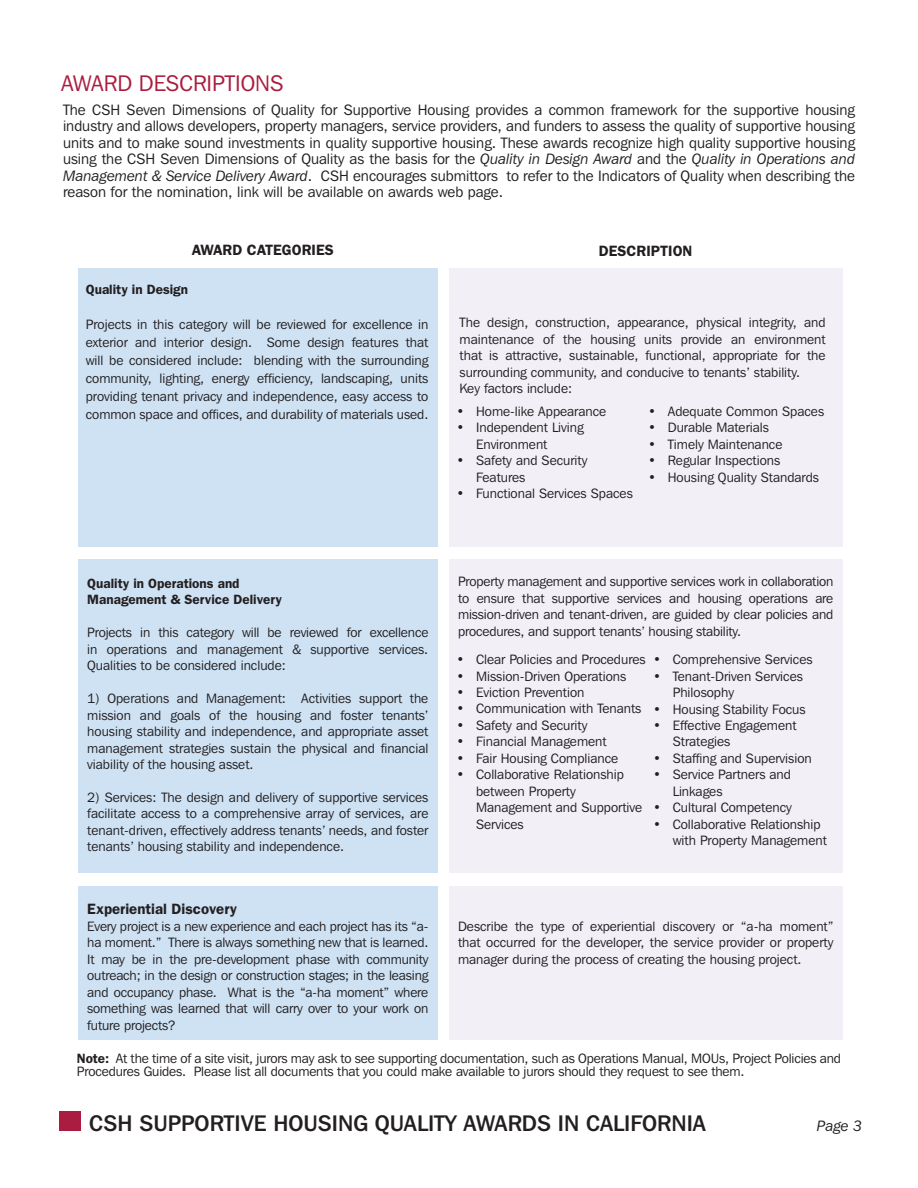
<style>
.page{position:relative;width:918px;height:1188px;background:#fff}
.page>*{position:absolute;margin:0;border:0;box-sizing:border-box;transform-origin:0 0}
.t1{font:500 22.5px "Franklin Gothic IT Cby BT";color:#231f20}
.t2{font:22.5px "Franklin Gothic IT Cby BT";color:#aa1d40}
.t3{font:15px/16.5px "Franklin Gothic IT Cby BT";color:#231f20;text-align:justify}
.t4{font:600 15px "Franklin Gothic";color:#231f20}
.t5{font:italic 15px "Franklin Gothic IT Cby BT";color:#231f20}
.t6{font:13.5px/16.5px "Franklin Gothic IT Cby BT";color:#231f20}
.t7{font:600 13.5px/16.5px "Franklin Gothic";color:#231f20}
.s1{font-style:italic}
.s2{font-family:"Franklin Gothic";font-weight:600}
</style>
<div class="page">
<div style="left:78px;top:268px;width:359px;height:279px;background:#cee2f4"></div>
<div style="left:449px;top:268px;width:393px;height:279px;background:#f2eff7"></div>
<div style="left:78px;top:560px;width:359px;height:313px;background:#cee2f4"></div>
<div style="left:449px;top:560px;width:393px;height:313px;background:#f2eff7"></div>
<div style="left:78px;top:886px;width:359px;height:153px;background:#cee2f4"></div>
<div style="left:449px;top:886px;width:393px;height:153px;background:#f2eff7"></div>
<div style="left:59px;top:1112px;width:22px;height:19px;background:#aa1d40"></div>
<h1 class="t2" style="left:61px;top:69px;width:224px">AWARD DESCRIPTIONS</h1>
<p class="t3" style="left:63px;top:101px;width:794px">The CSH Seven Dimensions of Quality for Supportive Housing provides a common framework for the supportive housing industry and allows developers, property managers, service providers, and funders to assess the quality of supportive housing units and to make sound investments in quality supportive housing. These awards recognize high quality supportive housing using the CSH Seven Dimensions of Quality as the basis for the <span class="s1">Quality in Design Award</span> and the <span class="s1">Quality in Operations and Management &amp; Service Delivery Award</span>. CSH encourages submittors to refer to the Indicators of Quality when describing the reason for the nomination, link will be available on awards web page.</p>
<p class="t4" style="left:192px;top:241px;width:144px">AWARD CATEGORIES</p>
<p class="t4" style="left:599px;top:242px;width:95px">DESCRIPTION</p>
<p class="t7" style="left:86px;top:282px;width:104px">Quality in Design</p>
<p class="t6" style="left:86px;top:315px;width:344px;line-height:18px;text-align:justify">Projects in this category will be reviewed for excellence in exterior and interior design. Some design features that will be considered include: blending with the surrounding community, lighting, energy efficiency, landscaping, units providing tenant privacy and independence, easy access to common space and offices, and durability of materials used.</p>
<p class="t6" style="left:460px;top:314px;width:368px">The design, construction, appearance, physical integrity, and maintenance of the housing units provide an environment that is attractive, sustainable, functional, appropriate for the surrounding community, and conducive to tenants’ stability.<br>Key factors include:</p>
<p class="t6" style="left:457px;top:403px;width:151px">• Home-like Appearance</p>
<p class="t6" style="left:476px;top:419px;width:109px;text-indent:-20px">• Independent Living<br>Environment</p>
<p class="t6" style="left:476px;top:452px;width:113px;text-indent:-20px">• Safety and Security<br>Features</p>
<p class="t6" style="left:457px;top:485px;width:178px">• Functional Services Spaces</p>
<p class="t6" style="left:648px;top:403px;width:177px">• Adequate Common Spaces</p>
<p class="t6" style="left:648px;top:419px;width:122px">• Durable Materials</p>
<p class="t6" style="left:648px;top:435px;width:136px">• Timely Maintenance</p>
<p class="t6" style="left:648px;top:452px;width:133px">• Regular Inspections</p>
<p class="t6" style="left:648px;top:468px;width:172px">• Housing Quality Standards</p>
<p class="t7" style="left:87px;top:575px;width:196px">Quality in Operations and<br>Management &amp; Service Delivery</p>
<p class="t6" style="left:87px;top:624px;width:343px;text-align:justify">Projects in this category will be reviewed for excellence in operations and management &amp; supportive services.<br>Qualities to be considered include:</p>
<p class="t6" style="left:87px;top:690px;width:343px;text-align:justify">1) Operations and Management: Activities support the mission and goals of the housing and foster tenants’ housing stability and independence, and appropriate asset management strategies sustain the physical and financial viability of the housing asset.</p>
<p class="t6" style="left:87px;top:789px;width:343px;text-align:justify">2) Services: The design and delivery of supportive services facilitate access to a comprehensive array of services, are tenant-driven, effectively address tenants’ needs, and foster tenants’ housing stability and independence.</p>
<p class="t4" style="left:87px;top:900px;width:151px">Experiential Discovery</p>
<p class="t6" style="left:87px;top:917px;width:343px;text-align:justify">Every project is a new experience and each project has its “a&shy;ha moment.” There is always something new that is learned.<br>It may be in the pre-development phase with community outreach; in the design or construction stages; in the leasing and occupancy phase. What is the “a-ha moment” where something was learned that will carry over to your work on future projects?</p>
<p class="t6" style="left:458px;top:573px;width:377px;text-align:justify">Property management and supportive services work in collaboration to ensure that supportive services and housing operations are mission-driven and tenant-driven, are guided by clear policies and procedures, and support tenants’ housing stability.</p>
<p class="t6" style="left:457px;top:651px;width:191px">• Clear Policies and Procedures</p>
<p class="t6" style="left:457px;top:667px;width:171px">• Mission-Driven Operations</p>
<p class="t6" style="left:457px;top:684px;width:129px">• Eviction Prevention</p>
<p class="t6" style="left:457px;top:700px;width:186px">• Communication with Tenants</p>
<p class="t6" style="left:457px;top:717px;width:132px">• Safety and Security</p>
<p class="t6" style="left:457px;top:733px;width:152px">• Financial Management</p>
<p class="t6" style="left:457px;top:750px;width:163px">• Fair Housing Compliance</p>
<p class="t6" style="left:476px;top:766px;width:168px;text-indent:-19px">• Collaborative Relationship between Property<br>Management and Supportive<br>Services</p>
<p class="t6" style="left:653px;top:651px;width:161px">• Comprehensive Services</p>
<p class="t6" style="left:673px;top:667px;width:132px;text-indent:-19px">• Tenant-Driven Services<br>Philosophy</p>
<p class="t6" style="left:653px;top:700px;width:154px">• Housing Stability Focus</p>
<p class="t6" style="left:673px;top:717px;width:125px;text-indent:-19px">• Effective Engagement<br>Strategies</p>
<p class="t6" style="left:653px;top:750px;width:160px">• Staffing and Supervision</p>
<p class="t6" style="left:673px;top:766px;width:120px;text-indent:-19px">• Service Partners and<br>Linkages</p>
<p class="t6" style="left:653px;top:799px;width:140px">• Cultural Competency</p>
<p class="t6" style="left:673px;top:816px;width:156px;text-indent:-19px">• Collaborative Relationship with Property Management</p>
<p class="t6" style="left:458px;top:917px;width:377px;text-align:justify">Describe the type of experiential discovery or “a-ha moment” that occurred for the developer, the service provider or property manager during the process of creating the housing project.</p>
<p class="t6" style="left:77px;top:1051px;width:766px;line-height:13.5px"><span class="s2">Note:</span> At the time of a site visit, jurors may ask to see supporting documentation, such as Operations Manual, MOUs, Project Policies and<br>Procedures Guides. Please list all documents that you could make available to jurors should they request to see them.</p>
<h1 class="t1" style="left:89px;top:1109px;width:618px">CSH SUPPORTIVE HOUSING QUALITY AWARDS IN CALIFORNIA</h1>
<p class="t5" style="left:817px;top:1117px;width:47px">Page 3</p>
</div>
